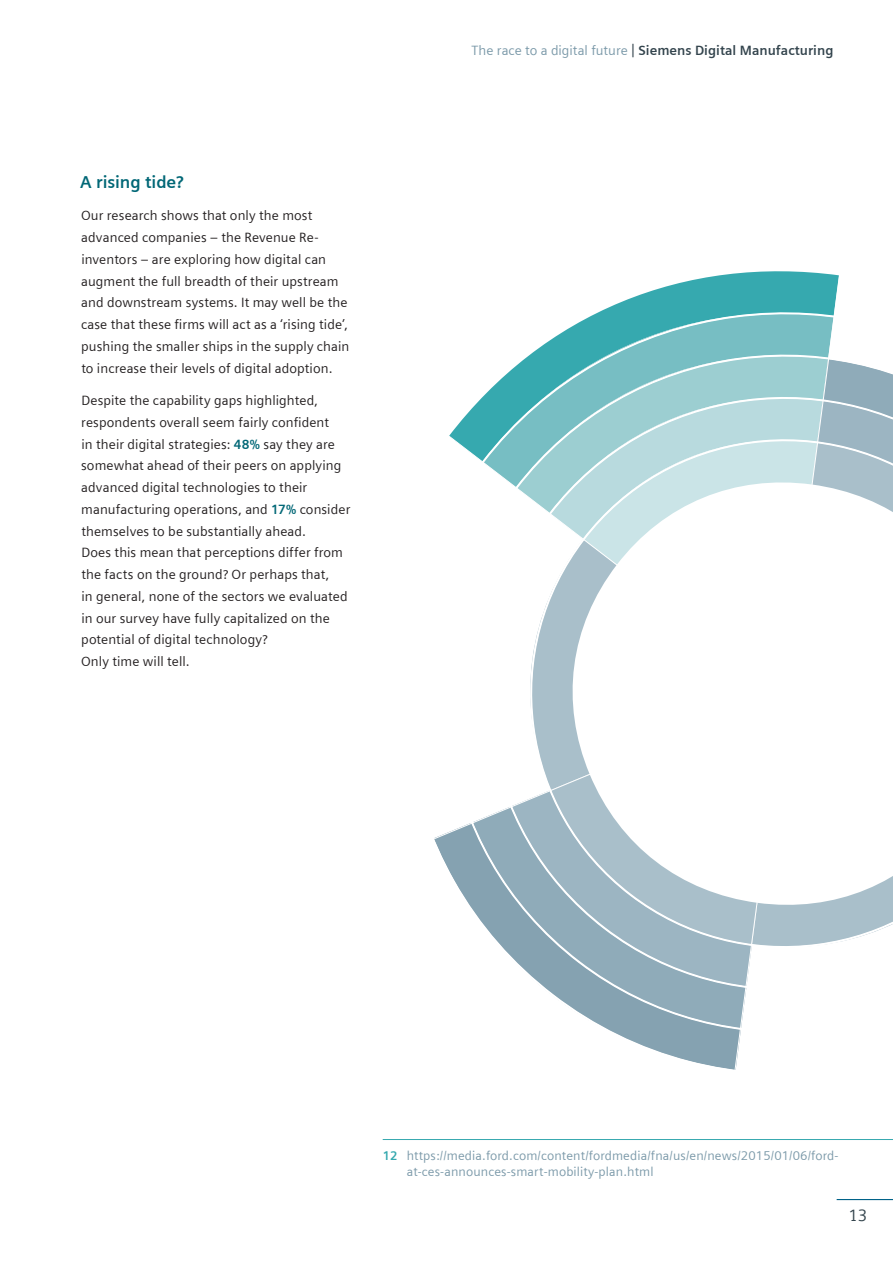
<style>
.page{position:relative;width:893px;height:1263px;background:#fff}
.page>*{position:absolute;margin:0;border:0;box-sizing:border-box;transform-origin:0 0}
.t1{font:700 17.25px "Siemens Sans";letter-spacing:-.005em;color:#006776}
.t2{font:16.5px "Siemens Slab";color:#33444d}
.Body{font:13.5px/21.8px "Siemens Sans";letter-spacing:.005em;color:#231f20}
.Running_head{font:700 13.5px "Siemens Sans";color:#33444d}
.References{font:12.75px/16.5px "Siemens Sans";letter-spacing:.01em;color:#7b99a9}
.s1{font-weight:700;color:#006776}
.s2{font-weight:400;color:#7b99a9}
.s3{font-weight:400;font-size:14.85px}
.s4{font-weight:700;color:#36a9af}
</style>
<div class="page">
<svg style="left:603px;top:274px;width:122px;height:36px;fill:#36a9af"></svg>
<svg style="left:526px;top:310px;width:199px;height:758px"></svg>
<svg style="left:461px;top:358px;width:432px;height:671px"></svg>
<svg style="left:498px;top:405px;width:395px;height:577px"></svg>
<svg style="left:725px;top:271px;width:119px;height:799px"></svg>
<svg style="left:434px;top:421px;width:459px;height:545px"></svg>
<hr style="left:837px;top:1199px;width:56px;height:1px;background:#006288">
<hr style="left:383px;top:1139px;width:510px;height:1px;background:#36a9af">
<h3 class="t1" style="left:80px;top:172px;width:105px">A rising tide?</h3>
<p class="Body" style="left:81px;top:205px;width:270px">Our research shows that only the most advanced companies – the Revenue Re&shy;inventors – are exploring how digital can augment the full breadth of their upstream and downstream systems. It may well be the case that these firms will act as a ‘rising tide’, pushing the smaller ships in the supply chain to increase their levels of digital adoption.</p>
<p class="Body" style="left:81px;top:390px;width:271px">Despite the capability gaps highlighted, respondents overall seem fairly confident<br>in their digital strategies: <span class="s1">48%</span> say they are somewhat ahead of their peers on applying advanced digital technologies to their manufacturing operations, and <span class="s1">17%</span> consider themselves to be substantially ahead.<br>Does this mean that perceptions differ from the facts on the ground? Or perhaps that,<br>in general, none of the sectors we evaluated in our survey have fully capitalized on the potential of digital technology?<br>Only time will tell.</p>
<p class="Running_head" style="left:472px;top:43px;width:363px"><span class="s2">The race to a digital future</span> <span class="s3">|</span> Siemens Digital Manufacturing</p>
<p class="References" style="left:407px;top:1147px;width:433px;text-indent:-24px"><span class="s4">12</span> https://media.ford.com/content/fordmedia/fna/us/en/news/2015/01/06/ford&shy;at-ces-announces-smart-mobility-plan.html</p>
<p class="t2" style="left:848px;top:1206px;width:21px">13</p>
</div>
